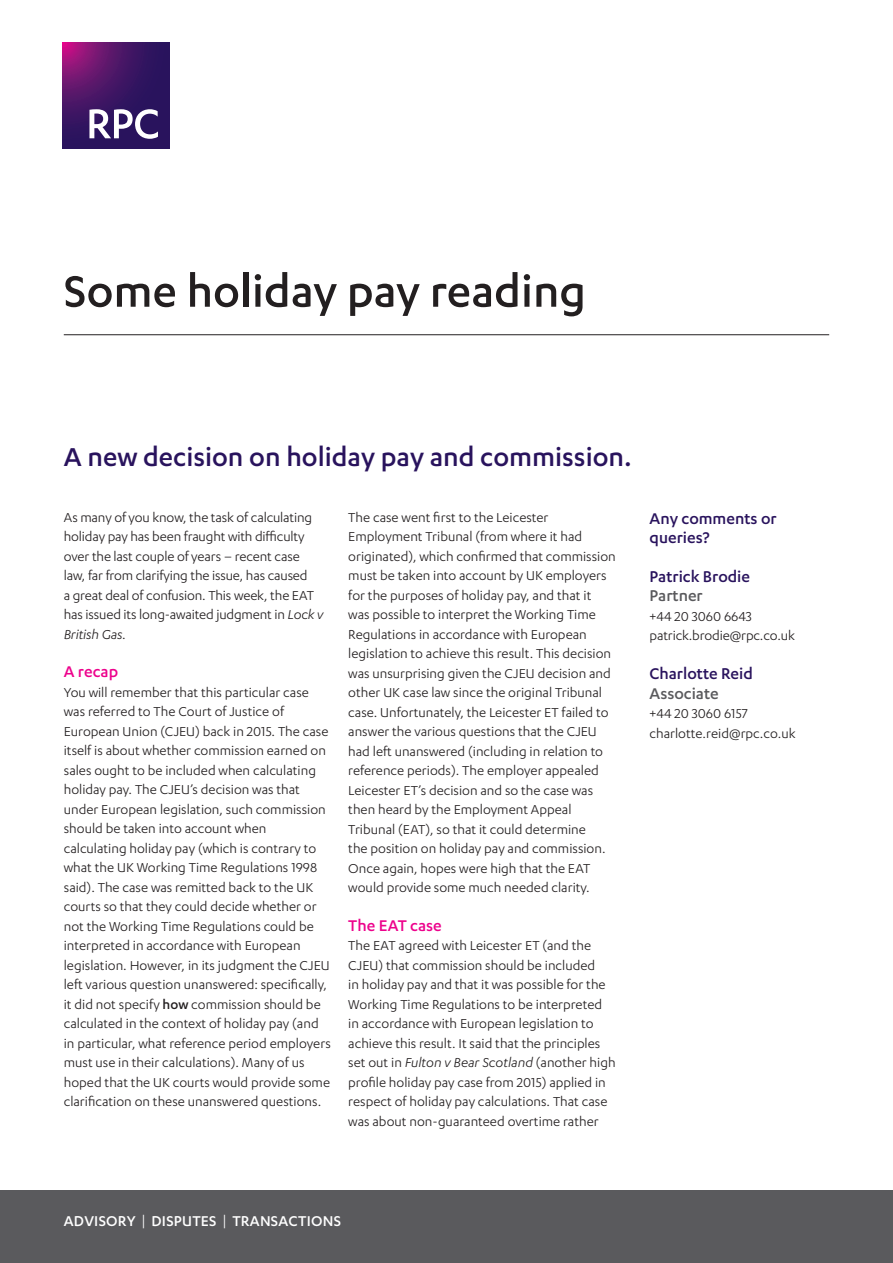
<style>
.page{position:relative;width:893px;height:1263px;background:#fff}
.page>*{position:absolute;margin:0;border:0;box-sizing:border-box;transform-origin:0 0}
.Main_cover_title__on{font:500 51px "Karbon";color:#231f20}
.Cover_sub_title__20p{font:500 30px "Karbon";color:#29135d}
.Contacts_Name{font:500 18px "Karbon";color:#29135d}
.Contacts_title{font:500 18px/19.5px "Karbon";color:#29135d}
.Heading_2__pink{font:500 18px "Karbon";color:#ed028c}
.Contacts_position{font:500 18px "Karbon";color:#5a5a5d}
.t1{font:500 16.5px "Karbon";letter-spacing:.015em;color:#fff}
.Body{font:15px/19.5px "Karbon";color:#231f20}
.Contacts_email_tel{font:15px "Karbon";color:#231f20}
.s1{font-style:italic}
.s2{font-weight:500}
.s3{font-weight:400}
</style>
<div class="page">
<svg style="left:63px;top:43px;width:106px;height:106px;background:#461565"></svg>
<svg style="left:89px;top:109px;width:69px;height:30px"></svg>
<div style="left:0;top:1191px;width:893px;height:72px;background:#5a5a5d"></div>
<hr style="left:64px;top:334px;width:765px;height:1px;background:#231f20">
<p class="Main_cover_title__on" style="left:64px;top:263px;width:524px">Some holiday pay reading</p>
<p class="Cover_sub_title__20p" style="left:64px;top:440px;width:569px">A new decision on holiday pay and commission.</p>
<p class="Body" style="left:64px;top:507px;width:261px">As many of you know, the task of calculating holiday pay has been fraught with difficulty over the last couple of years – recent case law, far from clarifying the issue, has caused<br>a great deal of confusion. This week, the EAT has issued its long-awaited judgment in <span class="s1">Lock v British Gas</span>.</p>
<p class="Heading_2__pink" style="left:64px;top:662px;width:56px">A recap</p>
<p class="Body" style="left:64px;top:682px;width:269px">You will remember that this particular case was referred to The Court of Justice of European Union (CJEU) back in 2015. The case itself is about whether commission earned on sales ought to be included when calculating holiday pay. The CJEU’s decision was that under European legislation, such commission should be taken into account when calculating holiday pay (which is contrary to what the UK Working Time Regulations 1998 said). The case was remitted back to the UK courts so that they could decide whether or not the Working Time Regulations could be interpreted in accordance with European legislation. However, in its judgment the CJEU left various question unanswered: specifically, it did not specify <span class="s2">how</span> commission should be calculated in the context of holiday pay (and in particular, what reference period employers must use in their calculations). Many of us hoped that the UK courts would provide some clarification on these unanswered questions.</p>
<p class="Body" style="left:348px;top:507px;width:269px">The case went first to the Leicester Employment Tribunal (from where it had originated), which confirmed that commission must be taken into account by UK employers for the purposes of holiday pay, and that it was possible to interpret the Working Time Regulations in accordance with European legislation to achieve this result. This decision was unsurprising given the CJEU decision and other UK case law since the original Tribunal case. Unfortunately, the Leicester ET failed to answer the various questions that the CJEU had left unanswered (including in relation to reference periods). The employer appealed Leicester ET’s decision and so the case was then heard by the Employment Appeal Tribunal (EAT), so that it could determine<br>the position on holiday pay and commission.<br>Once again, hopes were high that the EAT would provide some much needed clarity.</p>
<p class="Heading_2__pink" style="left:348px;top:915px;width:95px">The EAT case</p>
<p class="Body" style="left:348px;top:936px;width:269px">The EAT agreed with Leicester ET (and the CJEU) that commission should be included<br>in holiday pay and that it was possible for the Working Time Regulations to be interpreted in accordance with European legislation to achieve this result. It said that the principles set out in <span class="s1">Fulton v Bear Scotland</span> (another high profile holiday pay case from 2015) applied in respect of holiday pay calculations. That case was about non-guaranteed overtime rather</p>
<p class="Contacts_title" style="left:649px;top:508px;width:129px">Any comments or queries?</p>
<p class="Contacts_Name" style="left:649px;top:566px;width:102px">Patrick Brodie</p>
<p class="Contacts_position" style="left:649px;top:586px;width:55px">Partner</p>
<p class="Contacts_email_tel" style="left:649px;top:608px;width:104px">+44 20 3060 6643</p>
<p class="Contacts_email_tel" style="left:649px;top:628px;width:147px">patrick.brodie@rpc.co.uk</p>
<p class="Contacts_Name" style="left:649px;top:664px;width:105px">Charlotte Reid</p>
<p class="Contacts_position" style="left:649px;top:683px;width:71px">Associate</p>
<p class="Contacts_email_tel" style="left:649px;top:705px;width:100px">+44 20 3060 6157</p>
<p class="Contacts_email_tel" style="left:649px;top:725px;width:148px">charlotte.reid@rpc.co.uk</p>
<p class="t1" style="left:64px;top:1212px;width:279px">ADVISORY <span class="s3">|</span> DISPUTES <span class="s3">|</span> TRANSACTIONS</p>
</div>
